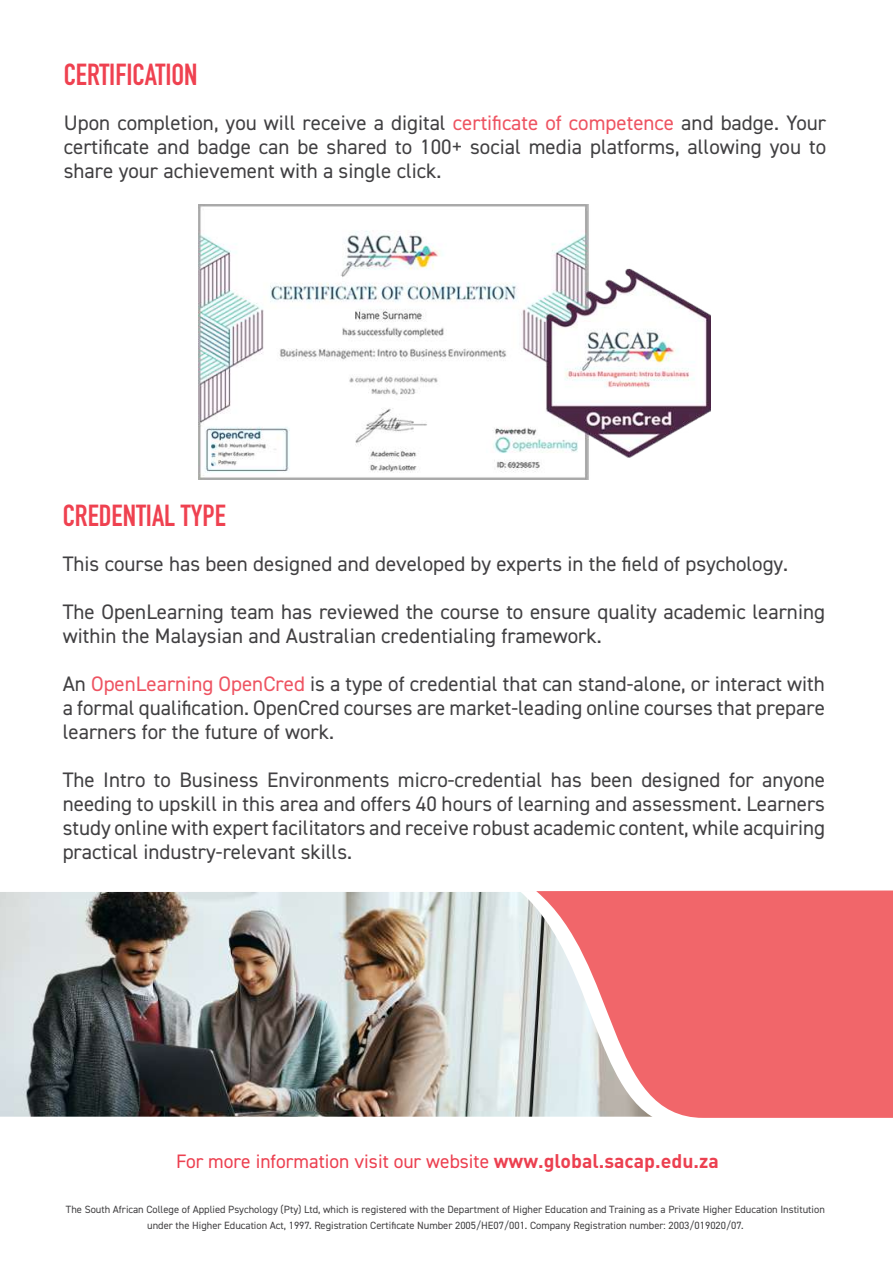
<style>
.page{position:relative;width:893px;height:1263px;background:#fff}
.page>*{position:absolute;margin:0;border:0;box-sizing:border-box;transform-origin:0 0}
.t1{font:700 30px "DIN Condensed";color:#ef4150}
.t2{font:21px/24px "DIN2014";color:#414042;text-align:justify}
.t3{font:19.5px "DIN2014";color:#ec4050}
.t4{font:10.5px/16.5px "DIN2014";color:#414042;text-align:center}
.s1{color:#ee5361}
.s2{font-family:"DIN Pro";font-weight:700}
</style>
<div class="page">
<img style="left:0;top:892px;width:520px;height:225px">
<svg style="left:520px;top:892px;width:16px;height:225px;background:#c7ccca"></svg>
<svg style="left:536px;top:890px;width:357px;height:228px;background:#ed7e81"></svg>
<img style="left:199px;top:204px;width:511px;height:275px">
<h1 class="t1" style="left:64px;top:54px;width:135px">CERTIFICATION</h1>
<p class="t2" style="left:64px;top:111px;width:764px">Upon completion, you will receive a digital <span class="s1">certificate of competence</span> and badge. Your certificate and badge can be shared to 100+ social media platforms, allowing you to share your achievement with a single click.</p>
<h1 class="t1" style="left:63px;top:495px;width:165px">CREDENTIAL TYPE</h1>
<p class="t2" style="left:63px;top:551px;width:727px">This course has been designed and developed by experts in the field of psychology.</p>
<p class="t2" style="left:63px;top:599px;width:764px">The OpenLearning team has reviewed the course to ensure quality academic learning within the Malaysian and Australian credentialing framework.</p>
<p class="t2" style="left:63px;top:671px;width:764px">An <span class="s1">OpenLearning OpenCred</span> is a type of credential that can stand-alone, or interact with a formal qualification. OpenCred courses are market-leading online courses that prepare learners for the future of work.</p>
<p class="t2" style="left:63px;top:767px;width:764px">The Intro to Business Environments micro-credential has been designed for anyone needing to upskill in this area and offers 40 hours of learning and assessment. Learners study online with expert facilitators and receive robust academic content, while acquiring practical industry-relevant skills.</p>
<p class="t3" style="left:176px;top:1149px;width:544px">For more information visit our website <span class="s2">www.global.sacap.edu.za</span></p>
<p class="t4" style="left:66px;top:1201px;width:760px">The South African College of Applied Psychology (Pty) Ltd, which is registered with the Department of Higher Education and Training as a Private Higher Education Institution under the Higher Education Act, 1997. Registration Certificate Number 2005/HE07/001. Company Registration number: 2003/019020/07.</p>
</div>
